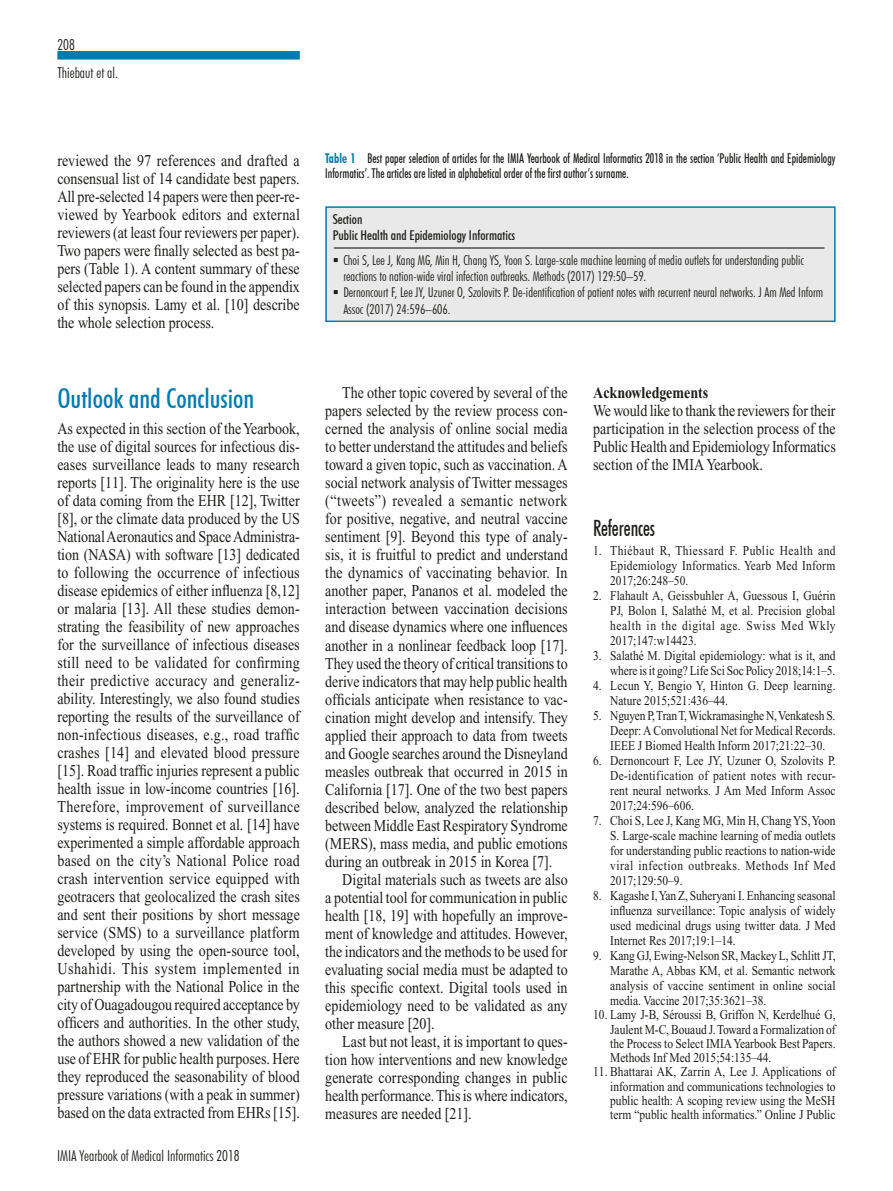
<style>
.page{position:relative;width:893px;height:1191px;background:#fff}
.page>*{position:absolute;margin:0;border:0;box-sizing:border-box;transform-origin:0 0}
.t1{font:500 condensed 27px "Futura BT";color:#007cb0}
.t2{font:500 condensed 22.5px "Futura BT";letter-spacing:-.005em;color:#1d1d1b;scale:.85 1}
.t3{font:16.5px/18px "Times";color:#1d1d1b;text-align:justify;scale:.85 1}
.t4{font:16.5px "Times";letter-spacing:.03em;color:#1d1d1b;scale:.85 1}
.t5{font:700 16.5px "Times";color:#1d1d1b;scale:.85 1}
.t6{font:300 condensed 15px "Futura BT";color:#1d1d1b}
.t7{font:13.5px/15px "Times";color:#1d1d1b;text-align:justify;scale:.85 1}
.t8{font:300 condensed 13.5px/16.2px "Futura BT";color:#1d1d1b}
.t9{font:500 condensed 13.5px/15px "Futura BT";color:#1d1d1b;scale:.85 1}
.t10{font:500 condensed 13.5px/16.2px "Futura BT";color:#1d1d1b}
.s1{font-weight:700;color:#007cb0}
</style>
<div class="page">
<div style="left:57px;top:51px;width:243px;height:9px;background:#007cb0"></div>
<div style="left:325px;top:206px;width:511px;height:116px;background:#e9e9e9;border:2px solid #007cb0"></div>
<hr style="left:334px;top:248px;width:490px;height:1px;background:#020203">
<p class="t6" style="left:57px;top:35px;width:19px">208</p>
<p class="t6" style="left:57px;top:63px;width:62px">Thiebaut et al.</p>
<p class="t3" style="left:57px;top:152px;width:287px">reviewed the 97 references and drafted a consensual list of 14 candidate best papers.<br>All pre-selected 14 papers were then peer-re&shy;viewed by Yearbook editors and external reviewers (at least four reviewers per paper).<br>Two papers were finally selected as best pa&shy;pers (Table 1). A content summary of these selected papers can be found in the appendix of this synopsis. Lamy et al. [10] describe the whole selection process.</p>
<h1 class="t1" style="left:57px;top:382px;width:199px">Outlook and Conclusion</h1>
<p class="t3" style="left:57px;top:420px;width:287px">As expected in this section of the Yearbook, the use of digital sources for infectious dis&shy;eases surveillance leads to many research reports [11]. The originality here is the use of data coming from the EHR [12], Twitter [8], or the climate data produced by the US National Aeronautics and Space Administra&shy;tion (NASA) with software [13] dedicated to following the occurrence of infectious disease epidemics of either influenza [8,12] or malaria [13]. All these studies demon&shy;strating the feasibility of new approaches for the surveillance of infectious diseases still need to be validated for confirming their predictive accuracy and generaliz&shy;ability. Interestingly, we also found studies reporting the results of the surveillance of non-infectious diseases, e.g., road traffic crashes [14] and elevated blood pressure [15]. Road traffic injuries represent a public health issue in low-income countries [16].<br>Therefore, improvement of surveillance systems is required. Bonnet et al. [14] have experimented a simple affordable approach based on the city’s National Police road crash intervention service equipped with geotracers that geolocalized the crash sites and sent their positions by short message service (SMS) to a surveillance platform developed by using the open-source tool, Ushahidi. This system implemented in partnership with the National Police in the city of Ouagadougou required acceptance by officers and authorities. In the other study, the authors showed a new validation of the use of EHR for public health purposes. Here they reproduced the seasonability of blood pressure variations (with a peak in summer) based on the data extracted from EHRs [15].</p>
<p class="t6" style="left:57px;top:1146px;width:184px">IMIA Yearbook of Medical Informatics 2018</p>
<p class="t9" style="left:325px;top:151px;width:602px"><span class="s1">Table 1</span> Best paper selection of articles for the IMIA Yearbook of Medical Informatics 2018 in the section ‘Public Health and Epidemiology<br>Informatics’. The articles are listed in alphabetical order of the first author’s surname.</p>
<p class="t10" style="left:333px;top:211px;width:184px">Section<br>Public Health and Epidemiology Informatics</p>
<p class="t8" style="left:343px;top:252px;width:462px;text-indent:-11px">▪ Choi S, Lee J, Kang MG, Min H, Chang YS, Yoon S. Large-scale machine learning of media outlets for understanding public reactions to nation-wide viral infection outbreaks. Methods (2017) 129:50–59.</p>
<p class="t8" style="left:343px;top:284px;width:481px;text-indent:-11px">▪ Dernoncourt F, Lee JY, Uzuner O, Szolovits P. De-identification of patient notes with recurrent neural networks. J Am Med Inform<br>Assoc (2017) 24:596–606.</p>
<p class="t3" style="left:342px;top:384px;width:267px">The other topic covered by several of the</p>
<p class="t3" style="left:325px;top:402px;width:287px">papers selected by the review process con-</p>
<p class="t3" style="left:325px;top:420px;width:287px">cerned the analysis of online social media</p>
<p class="t3" style="left:325px;top:438px;width:287px">to better understand the attitudes and beliefs</p>
<p class="t3" style="left:325px;top:456px;width:287px">toward a given topic, such as vaccination. A</p>
<p class="t3" style="left:325px;top:474px;width:287px">social network analysis of Twitter messages</p>
<p class="t4" style="left:325px;top:492px;width:286px">(“tweets”) revealed a semantic network</p>
<p class="t3" style="left:325px;top:510px;width:287px">for positive, negative, and neutral vaccine</p>
<p class="t3" style="left:325px;top:528px;width:287px">sentiment [9]. Beyond this type of analy-</p>
<p class="t3" style="left:325px;top:546px;width:287px">sis, it is fruitful to predict and understand</p>
<p class="t3" style="left:325px;top:564px;width:286px">the dynamics of vaccinating behavior. In</p>
<p class="t3" style="left:325px;top:582px;width:287px">another paper, Pananos et al. modeled the</p>
<p class="t3" style="left:325px;top:600px;width:287px">interaction between vaccination decisions</p>
<p class="t3" style="left:325px;top:618px;width:287px">and disease dynamics where one influences</p>
<p class="t3" style="left:325px;top:636px;width:287px">another in a nonlinear feedback loop [17].</p>
<p class="t3" style="left:325px;top:654px;width:287px">They used the theory of critical transitions to</p>
<p class="t3" style="left:325px;top:672px;width:287px">derive indicators that may help public health</p>
<p class="t3" style="left:325px;top:690px;width:287px">officials anticipate when resistance to vac-</p>
<p class="t3" style="left:325px;top:708px;width:287px">cination might develop and intensify. They</p>
<p class="t3" style="left:325px;top:726px;width:287px">applied their approach to data from tweets</p>
<p class="t3" style="left:325px;top:744px;width:287px">and Google searches around the Disneyland</p>
<p class="t3" style="left:325px;top:762px;width:287px">measles outbreak that occurred in 2015 in</p>
<p class="t3" style="left:325px;top:780px;width:287px">California [17]. One of the two best papers</p>
<p class="t3" style="left:325px;top:798px;width:287px">described below, analyzed the relationship</p>
<p class="t3" style="left:325px;top:816px;width:287px">between Middle East Respiratory Syndrome</p>
<p class="t3" style="left:325px;top:834px;width:287px">(MERS), mass media, and public emotions</p>
<p class="t3" style="left:325px;top:852px;width:269px">during an outbreak in 2015 in Korea [7].</p>
<p class="t3" style="left:342px;top:870px;width:267px">Digital materials such as tweets are also</p>
<p class="t3" style="left:325px;top:888px;width:287px">a potential tool for communication in public</p>
<p class="t3" style="left:325px;top:906px;width:287px">health [18, 19] with hopefully an improve-</p>
<p class="t3" style="left:325px;top:924px;width:287px">ment of knowledge and attitudes. However,</p>
<p class="t3" style="left:325px;top:942px;width:286px">the indicators and the methods to be used for</p>
<p class="t3" style="left:325px;top:960px;width:287px">evaluating social media must be adapted to</p>
<p class="t3" style="left:325px;top:978px;width:287px">this specific context. Digital tools used in</p>
<p class="t3" style="left:325px;top:996px;width:286px">epidemiology need to be validated as any</p>
<p class="t3" style="left:325px;top:1014px;width:130px">other measure [20].</p>
<p class="t3" style="left:342px;top:1032px;width:267px">Last but not least, it is important to ques-</p>
<p class="t3" style="left:325px;top:1050px;width:287px">tion how interventions and new knowledge</p>
<p class="t3" style="left:325px;top:1068px;width:287px">generate corresponding changes in public</p>
<p class="t3" style="left:325px;top:1086px;width:287px">health performance. This is where indicators,</p>
<p class="t3" style="left:325px;top:1104px;width:174px">measures are needed [21].</p>
<p class="t5" style="left:593px;top:383px;width:137px">Acknowledgements</p>
<p class="t3" style="left:593px;top:402px;width:287px">We would like to thank the reviewers for their participation in the selection process of the Public Health and Epidemiology Informatics section of the IMIA Yearbook.</p>
<h2 class="t2" style="left:593px;top:514px;width:74px">References</h2>
<p class="t7" style="left:610px;top:543px;width:267px;text-indent:-17px">1. Thiébaut R, Thiessard F. Public Health and Epidemiology Informatics. Yearb Med Inform 2017;26:248–50.</p>
<p class="t7" style="left:610px;top:588px;width:267px;text-indent:-17px">2. Flahault A, Geissbuhler A, Guessous I, Guérin PJ, Bolon I, Salathé M, et al. Precision global health in the digital age. Swiss Med Wkly 2017;147:w14423.</p>
<p class="t7" style="left:593px;top:648px;width:287px;text-align:right">3. Salathé M. Digital epidemiology: what is it, and where is it going? Life Sci Soc Policy 2018;14:1–5.</p>
<p class="t7" style="left:610px;top:678px;width:267px;text-indent:-17px">4. Lecun Y, Bengio Y, Hinton G. Deep learning.<br>Nature 2015;521:436–44.</p>
<p class="t7" style="left:610px;top:708px;width:267px;text-indent:-17px">5. Nguyen P, Tran T, Wickramasinghe N, Venkatesh S.<br>Deepr: A Convolutional Net for Medical Records.<br>IEEE J Biomed Health Inform 2017;21:22–30.</p>
<p class="t7" style="left:610px;top:753px;width:267px;text-indent:-17px">6. Dernoncourt F, Lee JY, Uzuner O, Szolovits P.<br>De-identification of patient notes with recur&shy;rent neural networks. J Am Med Inform Assoc 2017;24:596–606.</p>
<p class="t7" style="left:610px;top:813px;width:267px;text-indent:-17px">7. Choi S, Lee J, Kang MG, Min H, Chang YS, Yoon S. Large-scale machine learning of media outlets for understanding public reactions to nation-wide viral infection outbreaks. Methods Inf Med 2017;129:50–9.</p>
<p class="t7" style="left:610px;top:888px;width:267px;text-indent:-17px">8. Kagashe I, Yan Z, Suheryani I. Enhancing seasonal influenza surveillance: Topic analysis of widely used medicinal drugs using twitter data. J Med Internet Res 2017;19:1–14.</p>
<p class="t7" style="left:610px;top:948px;width:267px;text-indent:-17px">9. Kang GJ, Ewing-Nelson SR, Mackey L, Schlitt JT, Marathe A, Abbas KM, et al. Semantic network analysis of vaccine sentiment in online social media. Vaccine 2017;35:3621–38.</p>
<p class="t7" style="left:610px;top:1007px;width:267px;line-height:14.2px;text-indent:-17px">10. Lamy J-B, Séroussi B, Griffon N, Kerdelhué G, Jaulent M-C, Bouaud J. Toward a Formalization of the Process to Select IMIA Yearbook Best Papers.<br>Methods Inf Med 2015;54:135–44.</p>
<p class="t7" style="left:610px;top:1064px;width:267px;line-height:14.2px;text-indent:-17px">11. Bhattarai AK, Zarrin A, Lee J. Applications of information and communications technologies to public health: A scoping review using the MeSH term “public health informatics.” Online J Public</p>
</div>
